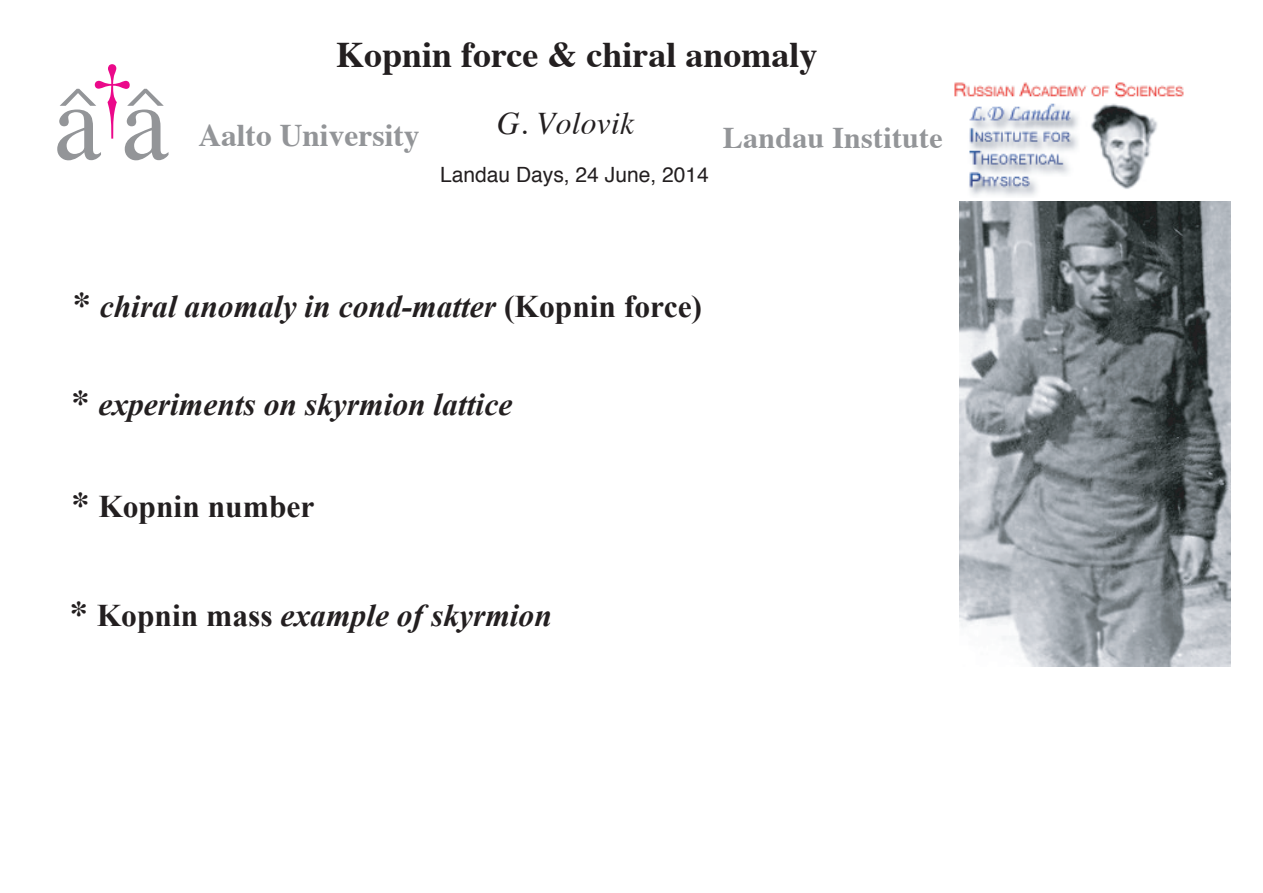
<style>
.page{position:relative;width:1263px;height:893px;background:#fff}
.page>*{position:absolute;margin:0;border:0;box-sizing:border-box;transform-origin:0 0}
.t1{font:108px "Times";color:#939598}
.t2{font:40.35px "Times";color:#939598;scale:2.25 1}
.t3{font:700 36px "Times";color:#231f20}
.t4{font:italic 700 31.5px "Times New Roman";color:#231f20}
.t5{font:700 31.5px "Times";color:#939598}
.t6{font:700 31.5px "Times New Roman";color:#231f20}
.t7{font:italic 31.5px "Times";letter-spacing:.01em;color:#231f20}
.t8{font:700 30px "Times";letter-spacing:.01em;color:#939598}
.t9{font:21px "Helvetica";color:#231f20}
.s1{font-family:"Times";font-style:normal;font-size:36px}
.s2{font-style:normal}
.s3{font-family:"Times";font-size:36px}
</style>
<div class="page">
<img style="left:954px;top:82px;width:230px;height:114px">
<img style="left:960px;top:202px;width:270px;height:464px">
<p class="t1" style="left:53px;top:22px;width:117px">a a<sup>†</sup></p>
<p class="t2" style="left:57px;top:65px;width:20px">^</p>
<p class="t2" style="left:124px;top:65px;width:20px">^</p>
<p class="t3" style="left:336px;top:20px;width:483px">Kopnin force &amp; chiral anomaly</p>
<p class="t7" style="left:497px;top:96px;width:139px">G. Volovik</p>
<p class="t9" style="left:440px;top:158px;width:270px">Landau Days, 24 June, 2014</p>
<p class="t5" style="left:198px;top:105px;width:223px">Aalto University</p>
<p class="t8" style="left:723px;top:109px;width:221px">Landau Institute</p>
<p class="t4" style="left:73px;top:285px;width:631px"><span class="s1">*</span> chiral anomaly in cond-matter <span class="s2">(Kopnin force)</span></p>
<p class="t4" style="left:71px;top:382px;width:442px"><span class="s1">*</span> experiments on skyrmion lattice</p>
<p class="t6" style="left:71px;top:484px;width:245px"><span class="s3">*</span> Kopnin number</p>
<p class="t4" style="left:70px;top:593px;width:484px"><span class="s1">*</span> <span class="s2">Kopnin mass</span> example of skyrmion</p>
</div>
